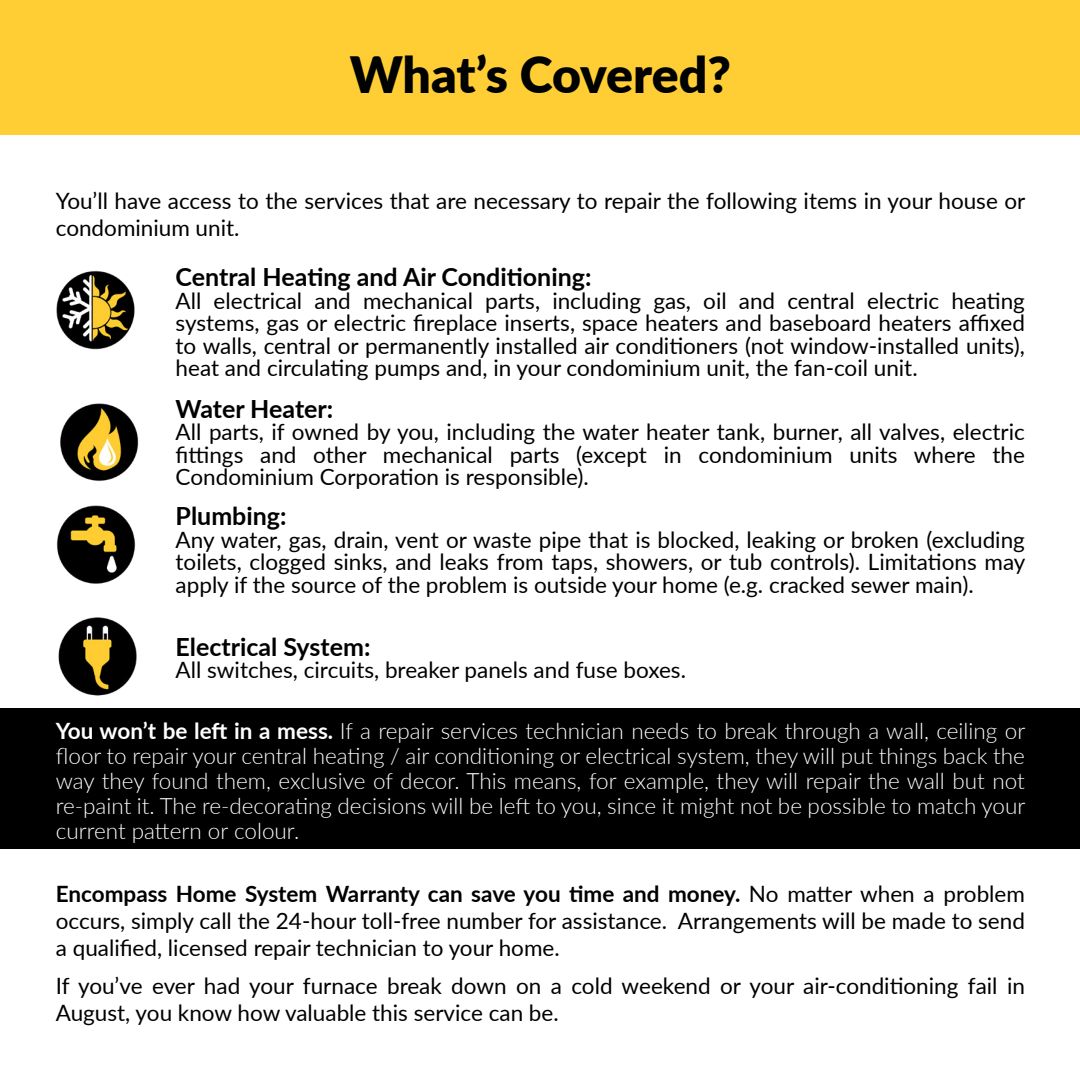
<style>
.page{position:relative;width:1080px;height:1080px;background:#fff}
.page>*{position:absolute;margin:0;border:0;box-sizing:border-box;transform-origin:0 0}
.t1{font:900 50px "Lato";letter-spacing:-.01em;color:#000101}
.t2{font:700 25px "Lato";color:#000}
.t3{font:22.5px/22.5px "Lato";color:#000;text-align:justify}
.t4{font:300 22.5px/25px "Lato";color:#fff;text-align:justify}
.s1{font-weight:700}
</style>
<div class="page">
<div style="left:0;top:708px;width:1080px;height:141px;background:#000"></div>
<div style="left:0;top:0;width:1080px;height:135px;background:#ffce35"></div>
<img style="left:56px;top:270px;width:79px;height:80px">
<img style="left:58px;top:617px;width:79px;height:79px">
<img style="left:60px;top:403px;width:79px;height:78px">
<img style="left:56px;top:505px;width:80px;height:79px">
<h1 class="t1" style="left:350px;top:37px;width:383px">What’s Covered?</h1>
<p class="t3" style="left:56px;top:186px;width:971px;line-height:27px">You’ll have access to the services that are necessary to repair the following items in your house or condominium unit.</p>
<p class="t2" style="left:176px;top:259px;width:417px">Central Heating and Air Conditioning:</p>
<p class="t3" style="left:176px;top:288px;width:851px">All electrical and mechanical parts, including gas, oil and central electric heating systems, gas or electric fireplace inserts, space heaters and baseboard heaters affixed to walls, central or permanently installed air conditioners (not window-installed units), heat and circulating pumps and, in your condominium unit, the fan-coil unit.</p>
<p class="t2" style="left:176px;top:390px;width:159px">Water Heater:</p>
<p class="t3" style="left:176px;top:420px;width:851px">All parts, if owned by you, including the water heater tank, burner, all valves, electric fittings and other mechanical parts (except in condominium units where the Condominium Corporation is responsible).</p>
<p class="t2" style="left:176px;top:498px;width:112px">Plumbing:</p>
<p class="t3" style="left:176px;top:527px;width:851px">Any water, gas, drain, vent or waste pipe that is blocked, leaking or broken (excluding toilets, clogged sinks, and leaks from taps, showers, or tub controls). Limitations may apply if the source of the problem is outside your home (e.g. cracked sewer main).</p>
<p class="t2" style="left:176px;top:628px;width:196px">Electrical System:</p>
<p class="t3" style="left:176px;top:658px;width:512px">All switches, circuits, breaker panels and fuse boxes.</p>
<p class="t4" style="left:56px;top:718px;width:971px"><span class="s1">You won’t be left in a mess.</span> If a repair services technician needs to break through a wall, ceiling or floor to repair your central heating / air conditioning or electrical system, they will put things back the way they found them, exclusive of decor. This means, for example, they will repair the wall but not re-paint it. The re-decorating decisions will be left to you, since it might not be possible to match your current pattern or colour.</p>
<p class="t3" style="left:56px;top:880px;width:971px;line-height:27px"><span class="s1">Encompass Home System Warranty can save you time and money.</span> No matter when a problem occurs, simply call the 24-hour toll-free number for assistance. Arrangements will be made to send a qualified, licensed repair technician to your home.</p>
<p class="t3" style="left:56px;top:972px;width:971px;line-height:27px">If you’ve ever had your furnace break down on a cold weekend or your air-conditioning fail in<br>August, you know how valuable this service can be.</p>
</div>
